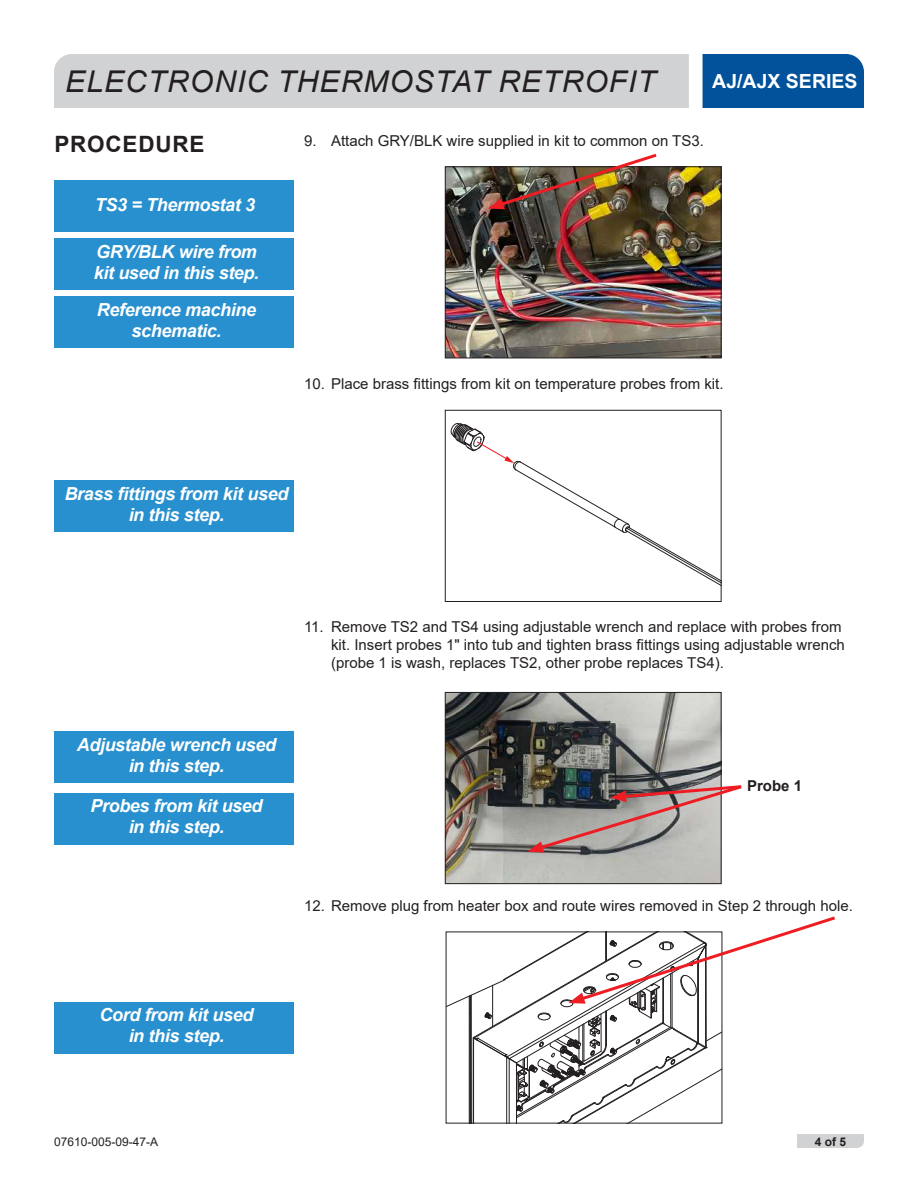
<style>
.page{position:relative;width:918px;height:1188px;background:#fff}
.page>*{position:absolute;margin:0;border:0;box-sizing:border-box;transform-origin:0 0}
.t1{font:italic 30px "Arial";letter-spacing:.035em;color:#231f20}
.t2{font:700 22.5px "Arial";letter-spacing:.035em;color:#231f20}
.t3{font:700 19.5px "Arial";color:#fff}
.t4{font:italic 700 18px/21px "Arial";letter-spacing:-.02em;color:#fff;text-align:center}
.t5{font:15px/18px "Arial";color:#231f20}
.t6{font:700 15px "Arial";color:#231f20}
.t7{font:12px "Arial";color:#231f20}
.t8{font:700 12px "Arial";color:#231f20}
</style>
<div class="page">
<svg style="left:797px;top:1134px;width:67px;height:14px"></svg>
<div style="left:54px;top:54px;width:635px;height:54px;background:#d1d2d4"></div>
<div style="left:703px;top:54px;width:161px;height:54px;background:#01529a"></div>
<img style="left:447px;top:694px;width:273px;height:188px">
<div style="left:445px;top:692px;width:277px;height:192px;border:1px solid #231f20"></div>
<svg style="left:451px;top:423px;width:269px;height:163px"></svg>
<div style="left:445px;top:410px;width:277px;height:192px;border:1px solid #231f20"></div>
<img style="left:447px;top:168px;width:273px;height:188px">
<div style="left:445px;top:166px;width:277px;height:192px;border:1px solid #231f20"></div>
<img style="left:488px;top:153px;width:172px;height:56px">
<div style="left:54px;top:480px;width:239px;height:52px;background:#2890cf"></div>
<div style="left:54px;top:238px;width:239px;height:52px;background:#2890cf"></div>
<div style="left:54px;top:731px;width:239px;height:52px;background:#2890cf"></div>
<div style="left:54px;top:793px;width:239px;height:52px;background:#2890cf"></div>
<svg style="left:527px;top:783px;width:215px;height:70px;background:#a09290"></svg>
<svg style="left:446px;top:916px;width:389px;height:207px"></svg>
<div style="left:54px;top:1002px;width:239px;height:51px;background:#2890cf"></div>
<div style="left:54px;top:296px;width:239px;height:52px;background:#2890cf"></div>
<div style="left:54px;top:180px;width:239px;height:52px;background:#2890cf"></div>
<h1 class="t1" style="left:65px;top:62px;width:592px">ELECTRONIC THERMOSTAT RETROFIT</h1>
<h3 class="t3" style="left:712px;top:68px;width:147px">AJ/AJX SERIES</h3>
<h2 class="t2" style="left:54px;top:128px;width:152px">PROCEDURE</h2>
<p class="t4" style="left:95px;top:195px;width:162px">TS3 = Thermostat 3</p>
<p class="t4" style="left:94px;top:241px;width:167px;text-align:left">GRY/BLK wire from kit used in this step.</p>
<p class="t4" style="left:97px;top:299px;width:161px">Reference machine schematic.</p>
<p class="t5" style="left:304px;top:132px;width:401px">9. Attach GRY/BLK wire supplied in kit to common on TS3.</p>
<p class="t5" style="left:304px;top:375px;width:421px">10. Place brass fittings from kit on temperature probes from kit.</p>
<p class="t4" style="left:65px;top:483px;width:225px">Brass fittings from kit used in this step.</p>
<p class="t4" style="left:77px;top:735px;width:201px">Adjustable wrench used in this step.</p>
<p class="t4" style="left:90px;top:796px;width:174px">Probes from kit used in this step.</p>
<p class="t5" style="left:331px;top:618px;width:515px;text-indent:-27px">11. Remove TS2 and TS4 using adjustable wrench and replace with probes from kit. Insert probes 1" into tub and tighten brass fittings using adjustable wrench (probe 1 is wash, replaces TS2, other probe replaces TS4).</p>
<p class="t6" style="left:747px;top:775px;width:57px">Probe 1</p>
<p class="t5" style="left:304px;top:897px;width:550px">12. Remove plug from heater box and route wires removed in Step 2 through hole.</p>
<p class="t4" style="left:100px;top:1005px;width:155px">Cord from kit used in this step.</p>
<p class="t7" style="left:54px;top:1133px;width:106px">07610-005-09-47-A</p>
<p class="t8" style="left:815px;top:1133px;width:33px">4 of 5</p>
</div>
